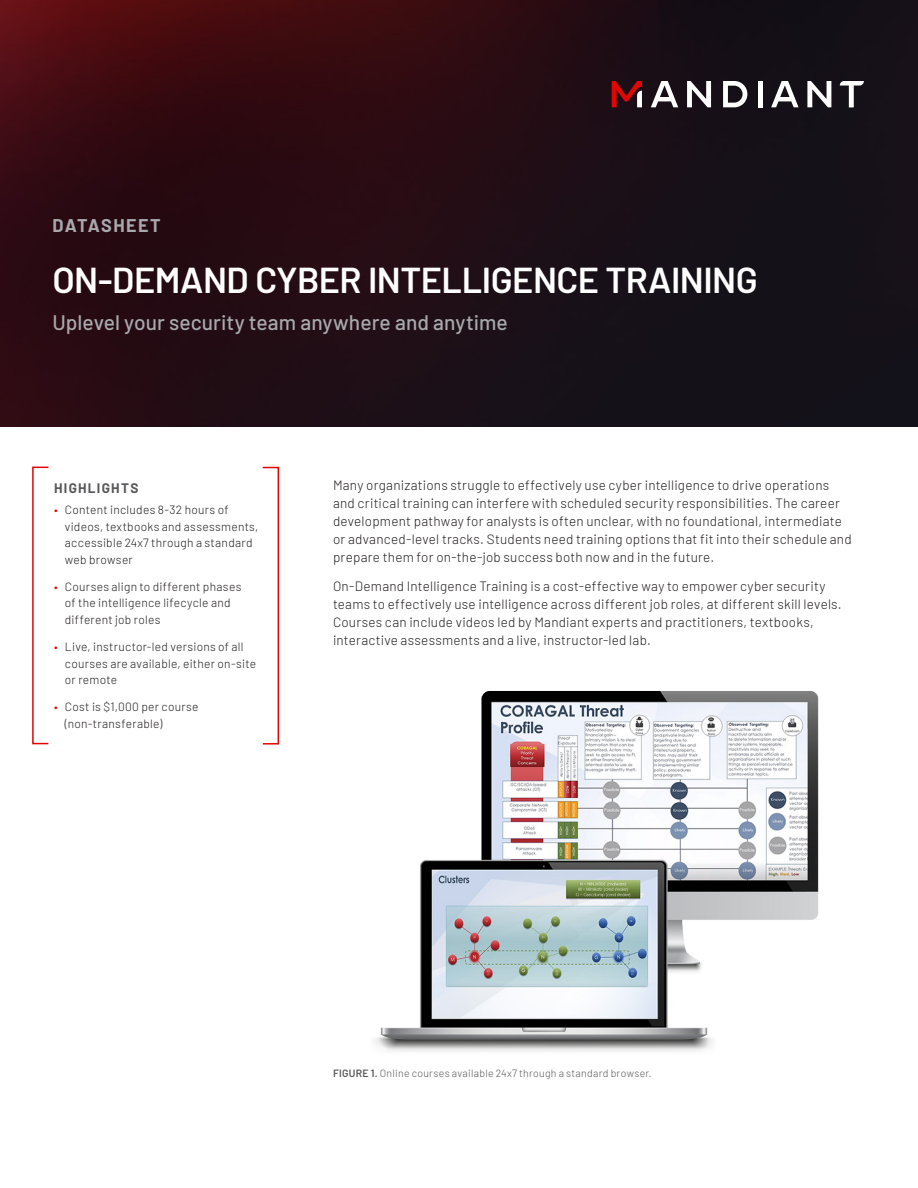
<style>
.page{position:relative;width:918px;height:1188px;background:#fff}
.page>*{position:absolute;margin:0;border:0;box-sizing:border-box;transform-origin:0 0}
.Main_Document_Headli{font:600 36px "Barlow";letter-spacing:-.015em;color:#fff}
.Subhead_Main_Sent_Ca{font:500 21px "Barlow";letter-spacing:.005em;color:#a8a9ad}
.Document_Type_ALL_CA{font:700 18px "Barlow";letter-spacing:.075em;color:#a8a9ad}
.Body_Text_Light_9_13{font:300 13.5px/18px "Barlow";letter-spacing:.015em;color:#231f20}
.HIGHLIGHTS_Head_ALL{font:700 13.5px "Barlow";letter-spacing:.095em;color:#57585a}
.t1{font:300 12px/16.5px "Barlow";letter-spacing:.025em;color:#231f20}
.Figure_Body_Light_7{font:300 10.5px "Barlow";letter-spacing:.03em;color:#57585a}
.s1{color:#e10600}
.s2{font-weight:600}
</style>
<div class="page">
<img style="left:0;top:0;width:918px;height:427px">
<svg style="left:651px;top:81px;width:27px;height:26px"></svg>
<svg style="left:687px;top:81px;width:24px;height:26px"></svg>
<svg style="left:723px;top:81px;width:24px;height:26px"></svg>
<hr style="left:758px;top:81px;width:4px;height:26px;background:#fff">
<svg style="left:771px;top:81px;width:28px;height:26px"></svg>
<svg style="left:807px;top:81px;width:24px;height:26px"></svg>
<svg style="left:840px;top:81px;width:24px;height:27px"></svg>
<svg style="left:612px;top:81px;width:30px;height:26px"></svg>
<div style="left:262px;top:467px;width:17px;height:278px;border:2px solid #e10600"></div>
<div style="left:32px;top:467px;width:17px;height:277px;border:2px solid #e10600"></div>
<img style="left:374px;top:691px;width:445px;height:360px">
<p class="Document_Type_ALL_CA" style="left:52px;top:213px;width:110px">DATASHEET</p>
<p class="Main_Document_Headli" style="left:52px;top:254px;width:707px">ON-DEMAND CYBER INTELLIGENCE TRAINING</p>
<p class="Subhead_Main_Sent_Ca" style="left:52px;top:308px;width:457px">Uplevel your security team anywhere and anytime</p>
<p class="HIGHLIGHTS_Head_ALL" style="left:54px;top:478px;width:86px">HIGHLIGHTS</p>
<p class="t1" style="left:65px;top:501px;width:195px;text-indent:-11px"><span class="s1">•</span> Content includes 8-32 hours of videos, textbooks and assessments, accessible 24x7 through a standard web browser</p>
<p class="t1" style="left:65px;top:577px;width:178px;text-indent:-11px"><span class="s1">•</span> Courses align to different phases of the intelligence lifecycle and different job roles</p>
<p class="t1" style="left:65px;top:638px;width:193px;text-indent:-11px"><span class="s1">•</span> Live, instructor-led versions of all courses are available, either on-site or remote</p>
<p class="t1" style="left:65px;top:698px;width:135px;text-indent:-11px"><span class="s1">•</span> Cost is $1,000 per course (non-transferable)</p>
<p class="Body_Text_Light_9_13" style="left:333px;top:475px;width:520px">Many organizations struggle to effectively use cyber intelligence to drive operations and critical training can interfere with scheduled security responsibilities. The career development pathway for analysts is often unclear, with no foundational, intermediate or advanced-level tracks. Students need training options that fit into their schedule and prepare them for on-the-job success both now and in the future.</p>
<p class="Body_Text_Light_9_13" style="left:333px;top:576px;width:510px">On-Demand Intelligence Training is a cost-effective way to empower cyber security teams to effectively use intelligence across different job roles, at different skill levels.<br>Courses can include videos led by Mandiant experts and practitioners, textbooks, interactive assessments and a live, instructor-led lab.</p>
<p class="Figure_Body_Light_7" style="left:333px;top:1066px;width:320px"><span class="s2">FIGURE 1.</span> Online courses available 24x7 through a standard browser.</p>
</div>
